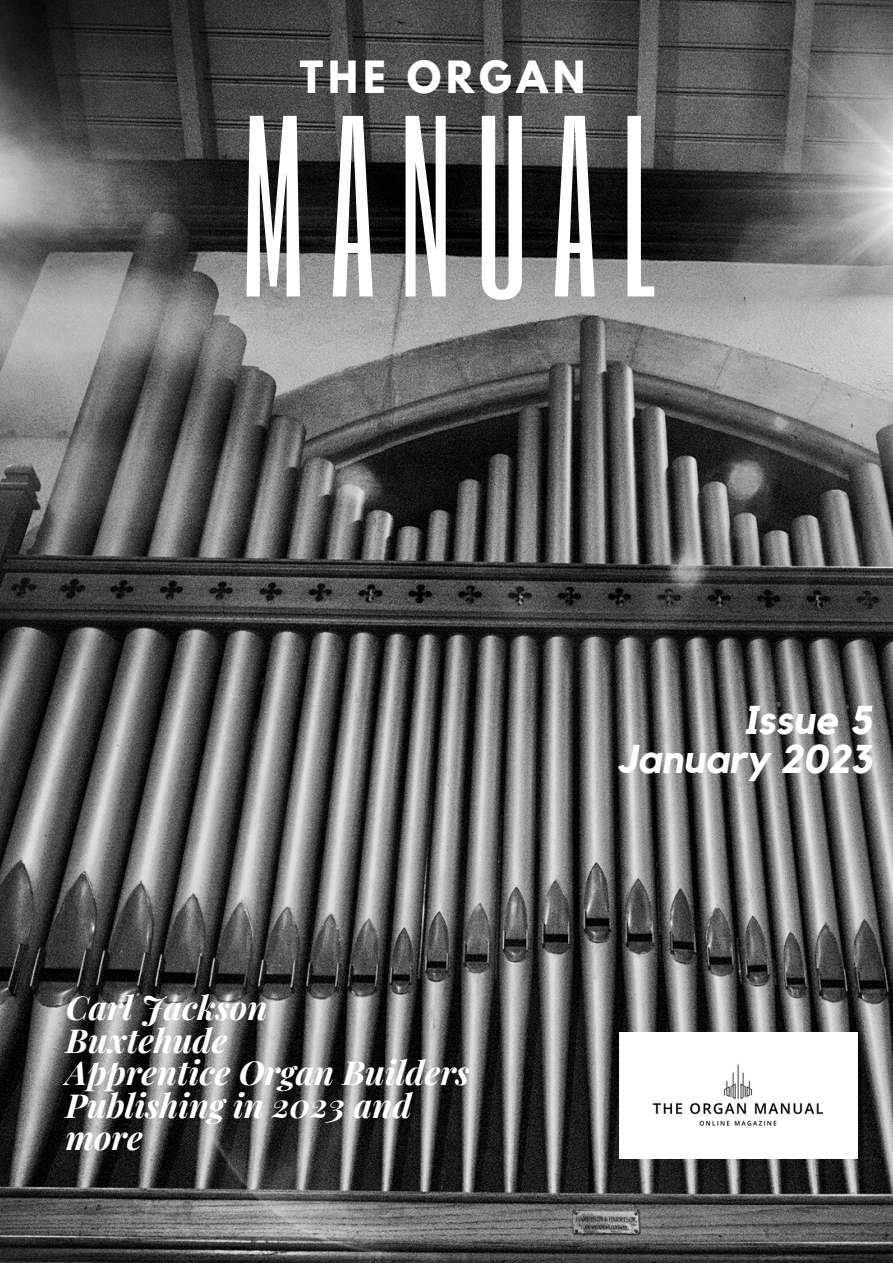
<style>
.page{position:relative;width:893px;height:1264px;background:#fff}
.page>*{position:absolute;margin:0;border:0;box-sizing:border-box;transform-origin:0 0}
.t1{font:213.9px "Six Caps";letter-spacing:.105em;color:#fff}
.t2{font:italic 700 40.05px/39.3px "Kollektif";color:#fff;text-align:right}
.t3{font:700 39.3px "League Spartan";letter-spacing:.125em;color:#fff}
.t4{font:italic 700 33.15px/32.5px "Playfair Display";color:#fff}
</style>
<div class="page">
<img style="left:0;top:0;width:892px;height:1262px">
<img style="left:619px;top:1032px;width:238px;height:126px">
<p class="t3" style="left:300px;top:57px;width:287px">THE ORGAN</p>
<h1 class="t1" style="left:240px;top:60px;width:422px">MANUAL</h1>
<p class="t4" style="left:66px;top:989px;width:405px">Carl Jackson<br>Buxtehude<br>Apprentice Organ Builders<br>Publishing in 2023 and more</p>
<p class="t2" style="left:617px;top:701px;width:256px">Issue 5<br>January 2023</p>
</div>
